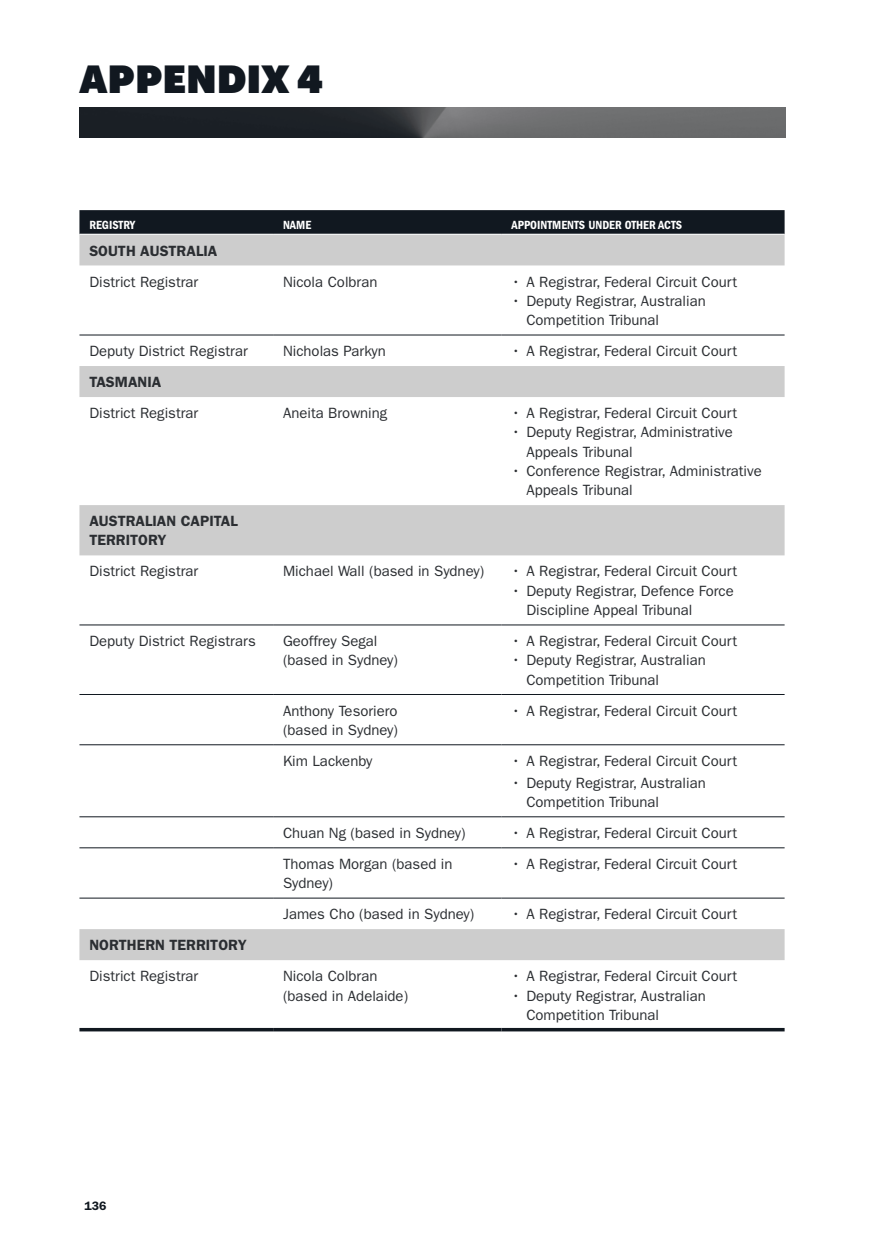
<style>
.page{position:relative;width:874px;height:1241px;background:#fff}
.page>*{position:absolute;margin:0;border:0;box-sizing:border-box;transform-origin:0 0}
.t1{font:900 38.5px "Museo Sans Display";letter-spacing:.025em;color:#111820}
.Fin_Body{font:14.88px/19.2px "Franklin Gothic LT";color:#2b2e32}
.Fin_Body-2{font:600 14.88px/19.2px "Franklin Gothic LT";color:#2b2e32}
.t2{font:600 condensed 12.25px "Franklin Gothic LT";color:#fff}
.t3{font:600 12.25px "Franklin Gothic LT";color:#111820}
</style>
<div class="page">
<img style="left:79px;top:108px;width:705px;height:29px">
<svg style="left:79px;top:210px;width:705px;height:24px;background:#151c23"></svg>
<svg style="left:79px;top:235px;width:705px;height:725px"></svg>
<svg style="left:79px;top:1027px;width:194px;height:4px"></svg>
<svg style="left:273px;top:1027px;width:228px;height:4px"></svg>
<svg style="left:501px;top:1027px;width:283px;height:4px"></svg>
<hr style="left:79px;top:334px;width:194px;height:1px;background:#111820">
<hr style="left:273px;top:334px;width:228px;height:1px;background:#111820">
<hr style="left:501px;top:334px;width:283px;height:1px;background:#111820">
<hr style="left:79px;top:624px;width:194px;height:1px;background:#111820">
<hr style="left:273px;top:624px;width:228px;height:1px;background:#111820">
<hr style="left:501px;top:624px;width:283px;height:1px;background:#111820">
<hr style="left:79px;top:694px;width:194px;height:1px;background:#111820">
<hr style="left:273px;top:694px;width:228px;height:1px;background:#111820">
<hr style="left:501px;top:694px;width:283px;height:1px;background:#111820">
<hr style="left:79px;top:744px;width:194px;height:1px;background:#111820">
<hr style="left:273px;top:744px;width:228px;height:1px;background:#111820">
<hr style="left:501px;top:744px;width:283px;height:1px;background:#111820">
<hr style="left:79px;top:816px;width:194px;height:1px;background:#111820">
<hr style="left:273px;top:816px;width:228px;height:1px;background:#111820">
<hr style="left:501px;top:816px;width:283px;height:1px;background:#111820">
<hr style="left:79px;top:847px;width:194px;height:1px;background:#111820">
<hr style="left:273px;top:847px;width:228px;height:1px;background:#111820">
<hr style="left:501px;top:847px;width:283px;height:1px;background:#111820">
<hr style="left:79px;top:897px;width:194px;height:1px;background:#111820">
<hr style="left:273px;top:897px;width:228px;height:1px;background:#111820">
<hr style="left:501px;top:897px;width:283px;height:1px;background:#111820">
<h1 class="t1" style="left:79px;top:57px;width:245px">APPENDIX 4</h1>
<p class="t2" style="left:89px;top:218px;width:47px">REGISTRY</p>
<p class="t2" style="left:283px;top:218px;width:30px">NAME</p>
<p class="t2" style="left:511px;top:218px;width:172px">APPOINTMENTS UNDER OTHER ACTS</p>
<p class="Fin_Body-2" style="left:89px;top:241px;width:129px">SOUTH AUSTRALIA</p>
<p class="Fin_Body" style="left:89px;top:272px;width:110px">District Registrar</p>
<p class="Fin_Body" style="left:283px;top:272px;width:96px">Nicola Colbran</p>
<p class="Fin_Body" style="left:511px;top:272px;width:227px">• A Registrar, Federal Circuit Court</p>
<p class="Fin_Body" style="left:526px;top:291px;width:181px;text-indent:-15px">• Deputy Registrar, Australian<br>Competition Tribunal</p>
<p class="Fin_Body" style="left:89px;top:341px;width:160px">Deputy District Registrar</p>
<p class="Fin_Body" style="left:283px;top:341px;width:104px">Nicholas Parkyn</p>
<p class="Fin_Body" style="left:511px;top:341px;width:227px">• A Registrar, Federal Circuit Court</p>
<p class="Fin_Body-2" style="left:89px;top:372px;width:73px">TASMANIA</p>
<p class="Fin_Body" style="left:89px;top:403px;width:110px">District Registrar</p>
<p class="Fin_Body" style="left:283px;top:403px;width:106px">Aneita Browning</p>
<p class="Fin_Body" style="left:511px;top:403px;width:227px">• A Registrar, Federal Circuit Court</p>
<p class="Fin_Body" style="left:526px;top:423px;width:208px;text-indent:-15px">• Deputy Registrar, Administrative<br>Appeals Tribunal</p>
<p class="Fin_Body" style="left:526px;top:461px;width:237px;text-indent:-15px">• Conference Registrar, Administrative<br>Appeals Tribunal</p>
<p class="Fin_Body-2" style="left:89px;top:511px;width:150px">AUSTRALIAN CAPITAL<br>TERRITORY</p>
<p class="Fin_Body" style="left:89px;top:562px;width:110px">District Registrar</p>
<p class="Fin_Body" style="left:283px;top:562px;width:202px">Michael Wall (based in Sydney)</p>
<p class="Fin_Body" style="left:511px;top:562px;width:227px">• A Registrar, Federal Circuit Court</p>
<p class="Fin_Body" style="left:526px;top:581px;width:209px;text-indent:-15px">• Deputy Registrar, Defence Force<br>Discipline Appeal Tribunal</p>
<p class="Fin_Body" style="left:89px;top:631px;width:168px">Deputy District Registrars</p>
<p class="Fin_Body" style="left:283px;top:631px;width:116px">Geoffrey Segal (based in Sydney)</p>
<p class="Fin_Body" style="left:511px;top:631px;width:227px">• A Registrar, Federal Circuit Court</p>
<p class="Fin_Body" style="left:526px;top:650px;width:181px;text-indent:-15px">• Deputy Registrar, Australian<br>Competition Tribunal</p>
<p class="Fin_Body" style="left:283px;top:701px;width:116px">Anthony Tesoriero (based in Sydney)</p>
<p class="Fin_Body" style="left:511px;top:701px;width:227px">• A Registrar, Federal Circuit Court</p>
<p class="Fin_Body" style="left:283px;top:751px;width:91px">Kim Lackenby</p>
<p class="Fin_Body" style="left:511px;top:751px;width:227px">• A Registrar, Federal Circuit Court</p>
<p class="Fin_Body" style="left:526px;top:773px;width:181px;text-indent:-15px">• Deputy Registrar, Australian<br>Competition Tribunal</p>
<p class="Fin_Body" style="left:283px;top:823px;width:184px">Chuan Ng (based in Sydney)</p>
<p class="Fin_Body" style="left:511px;top:823px;width:227px">• A Registrar, Federal Circuit Court</p>
<p class="Fin_Body" style="left:283px;top:854px;width:171px">Thomas Morgan (based in<br>Sydney)</p>
<p class="Fin_Body" style="left:511px;top:854px;width:227px">• A Registrar, Federal Circuit Court</p>
<p class="Fin_Body" style="left:283px;top:904px;width:192px">James Cho (based in Sydney)</p>
<p class="Fin_Body" style="left:511px;top:904px;width:227px">• A Registrar, Federal Circuit Court</p>
<p class="Fin_Body-2" style="left:89px;top:935px;width:159px">NORTHERN TERRITORY</p>
<p class="Fin_Body" style="left:89px;top:966px;width:110px">District Registrar</p>
<p class="Fin_Body" style="left:283px;top:966px;width:126px">Nicola Colbran (based in Adelaide)</p>
<p class="Fin_Body" style="left:511px;top:966px;width:227px">• A Registrar, Federal Circuit Court</p>
<p class="Fin_Body" style="left:526px;top:985px;width:181px;text-indent:-15px">• Deputy Registrar, Australian<br>Competition Tribunal</p>
<p class="t3" style="left:84px;top:1198px;width:24px">136</p>
</div>
